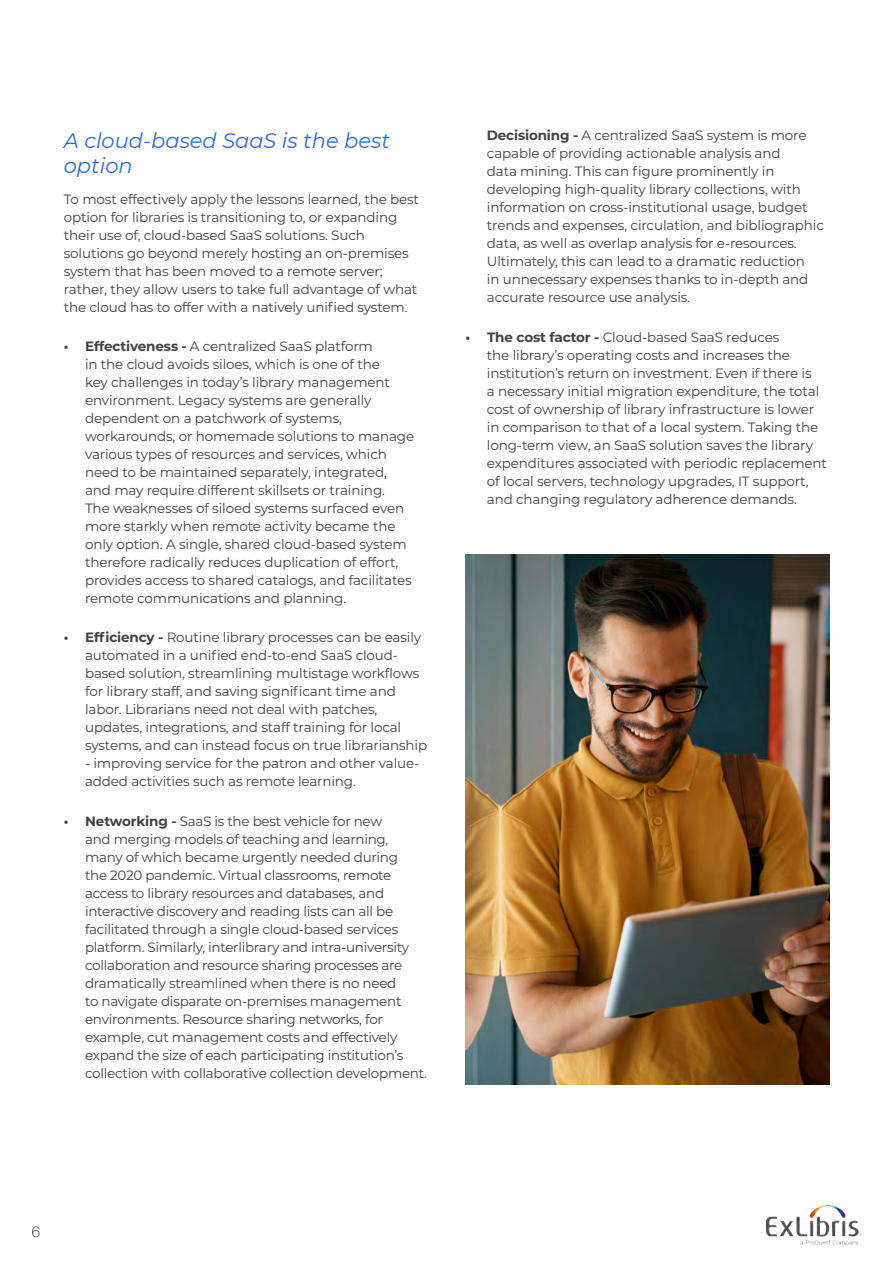
<style>
.page{position:relative;width:893px;height:1263px;background:#fff}
.page>*{position:absolute;margin:0;border:0;box-sizing:border-box;transform-origin:0 0}
.t1{font:italic 21px/25.2px "Montserrat";color:#296be8}
.t2{font:100 15px "Helvetica Neue LT Std";color:#000}
.t3{font:13.5px/18px "Montserrat";letter-spacing:-.01em;color:#414042}
.s1{font-weight:700}
</style>
<div class="page">
<img style="left:766px;top:1206px;width:96px;height:39px">
<img style="left:466px;top:555px;width:363px;height:529px">
<h1 class="t1" style="left:64px;top:127px;width:328px">A cloud-based SaaS is the best option</h1>
<p class="t3" style="left:64px;top:190px;width:357px">To most effectively apply the lessons learned, the best option for libraries is transitioning to, or expanding their use of, cloud-based SaaS solutions. Such solutions go beyond merely hosting an on-premises system that has been moved to a remote server; rather, they allow users to take full advantage of what the cloud has to offer with a natively unified system.</p>
<p class="t3" style="left:85px;top:337px;width:331px;text-indent:-21px"><span class="s1">• Effectiveness -</span> A centralized SaaS platform<br>in the cloud avoids siloes, which is one of the<br>key challenges in today’s library management environment. Legacy systems are generally dependent on a patchwork of systems, workarounds, or homemade solutions to manage various types of resources and services, which need to be maintained separately, integrated, and may require different skillsets or training.<br>The weaknesses of siloed systems surfaced even more starkly when remote activity became the only option. A single, shared cloud-based system therefore radically reduces duplication of effort, provides access to shared catalogs, and facilitates remote communications and planning.</p>
<p class="t3" style="left:85px;top:628px;width:344px;text-indent:-21px"><span class="s1">• Efficiency -</span> Routine library processes can be easily automated in a unified end-to-end SaaS cloud&shy;based solution, streamlining multistage workflows for library staff, and saving significant time and labor. Librarians need not deal with patches, updates, integrations, and staff training for local systems, and can instead focus on true librarianship</p>
<p class="t3" style="left:85px;top:754px;width:336px">- improving service for the patron and other value&shy;added activities such as remote learning.</p>
<p class="t3" style="left:85px;top:811px;width:343px;text-indent:-21px"><span class="s1">• Networking -</span> SaaS is the best vehicle for new<br>and merging models of teaching and learning, many of which became urgently needed during<br>the 2020 pandemic. Virtual classrooms, remote access to library resources and databases, and interactive discovery and reading lists can all be facilitated through a single cloud-based services platform. Similarly, interlibrary and intra-university collaboration and resource sharing processes are dramatically streamlined when there is no need<br>to navigate disparate on-premises management environments. Resource sharing networks, for example, cut management costs and effectively expand the size of each participating institution’s collection with collaborative collection development.</p>
<p class="t3" style="left:487px;top:126px;width:339px"><span class="s1">Decisioning -</span> A centralized SaaS system is more capable of providing actionable analysis and<br>data mining. This can figure prominently in developing high-quality library collections, with information on cross-institutional usage, budget trends and expenses, circulation, and bibliographic data, as well as overlap analysis for e-resources.<br>Ultimately, this can lead to a dramatic reduction<br>in unnecessary expenses thanks to in-depth and accurate resource use analysis.</p>
<p class="t3" style="left:487px;top:327px;width:342px;text-indent:-21px"><span class="s1">• The cost factor -</span> Cloud-based SaaS reduces<br>the library’s operating costs and increases the institution’s return on investment. Even if there is<br>a necessary initial migration expenditure, the total cost of ownership of library infrastructure is lower in comparison to that of a local system. Taking the long-term view, an SaaS solution saves the library expenditures associated with periodic replacement of local servers, technology upgrades, IT support, and changing regulatory adherence demands.</p>
<p class="t2" style="left:32px;top:1223px;width:10px">6</p>
</div>
